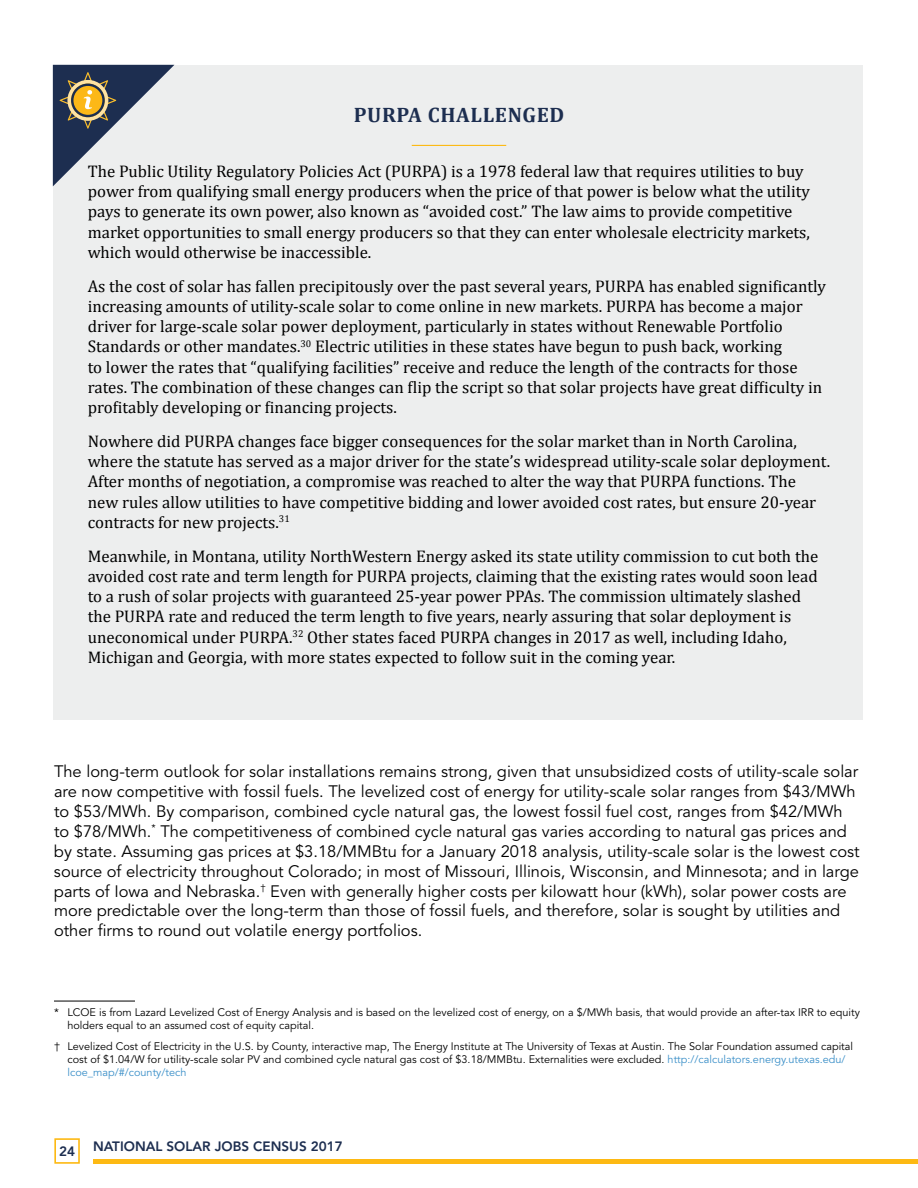
<style>
.page{position:relative;width:918px;height:1188px;background:#fff}
.page>*{position:absolute;margin:0;border:0;box-sizing:border-box;transform-origin:0 0}
.t1{font:700 21px "Cambria";letter-spacing:.03em;color:#1d2e50}
.t2{font:16.8px/20.2px "Cambria";color:#000}
.t3{font:16.5px/20px "Avenir";color:#000}
.t4{font:800 13.5px "Avenir";color:#1d2e50}
.t5{font:10.8px/13.2px "Avenir";color:#000}
.s1{color:#3a8fc8}
</style>
<div class="page">
<div style="left:54px;top:1138px;width:26px;height:26px;border:2px solid #fdb913"></div>
<div style="left:93px;top:1159px;width:825px;height:5px;background:#fdb913"></div>
<hr style="left:54px;top:1001px;width:81px;height:1px;background:#000">
<div style="left:53px;top:65px;width:810px;height:654px;background:#edeeee"></div>
<svg style="left:53px;top:65px;width:121px;height:121px"></svg>
<hr style="left:412px;top:145px;width:94px;height:1px;background:#fdb913">
<p class="t1" style="left:354px;top:107px;width:212px">PURPA CHALLENGED</p>
<p class="t2" style="left:88px;top:162px;width:724px">The Public Utility Regulatory Policies Act (PURPA) is a 1978 federal law that requires utilities to buy power from qualifying small energy producers when the price of that power is below what the utility pays to generate its own power, also known as “avoided cost.” The law aims to provide competitive market opportunities to small energy producers so that they can enter wholesale electricity markets, which would otherwise be inaccessible.</p>
<p class="t2" style="left:88px;top:276px;width:740px">As the cost of solar has fallen precipitously over the past several years, PURPA has enabled significantly increasing amounts of utility-scale solar to come online in new markets. PURPA has become a major driver for large-scale solar power deployment, particularly in states without Renewable Portfolio Standards or other mandates.<sup>30</sup> Electric utilities in these states have begun to push back, working<br>to lower the rates that “qualifying facilities” receive and reduce the length of the contracts for those rates. The combination of these changes can flip the script so that solar projects have great difficulty in profitably developing or financing projects.</p>
<p class="t2" style="left:88px;top:432px;width:744px">Nowhere did PURPA changes face bigger consequences for the solar market than in North Carolina, where the statute has served as a major driver for the state’s widespread utility-scale solar deployment.<br>After months of negotiation, a compromise was reached to alter the way that PURPA functions. The new rules allow utilities to have competitive bidding and lower avoided cost rates, but ensure 20-year contracts for new projects.<sup>31</sup></p>
<p class="t2" style="left:88px;top:547px;width:732px">Meanwhile, in Montana, utility NorthWestern Energy asked its state utility commission to cut both the avoided cost rate and term length for PURPA projects, claiming that the existing rates would soon lead to a rush of solar projects with guaranteed 25-year power PPAs. The commission ultimately slashed the PURPA rate and reduced the term length to five years, nearly assuring that solar deployment is uneconomical under PURPA.<sup>32</sup> Other states faced PURPA changes in 2017 as well, including Idaho, Michigan and Georgia, with more states expected to follow suit in the coming year.</p>
<p class="t3" style="left:54px;top:763px;width:807px">The long-term outlook for solar installations remains strong, given that unsubsidized costs of utility-scale solar are now competitive with fossil fuels. The levelized cost of energy for utility-scale solar ranges from $43/MWh to $53/MWh. By comparison, combined cycle natural gas, the lowest fossil fuel cost, ranges from $42/MWh to $78/MWh.<sup>*</sup> The competitiveness of combined cycle natural gas varies according to natural gas prices and by state. Assuming gas prices at $3.18/MMBtu for a January 2018 analysis, utility-scale solar is the lowest cost source of electricity throughout Colorado; in most of Missouri, Illinois, Wisconsin, and Minnesota; and in large parts of Iowa and Nebraska.<sup>†</sup> Even with generally higher costs per kilowatt hour (kWh), solar power costs are more predictable over the long-term than those of fossil fuels, and therefore, solar is sought by utilities and other firms to round out volatile energy portfolios.</p>
<p class="t5" style="left:67px;top:1007px;width:794px;text-indent:-13px">* LCOE is from Lazard Levelized Cost of Energy Analysis and is based on the levelized cost of energy, on a $/MWh basis, that would provide an after-tax IRR to equity holders equal to an assumed cost of equity capital.</p>
<p class="t5" style="left:67px;top:1040px;width:787px;text-indent:-13px">† Levelized Cost of Electricity in the U.S. by County, interactive map, The Energy Institute at The University of Texas at Austin. The Solar Foundation assumed capital cost of $1.04/W for utility-scale solar PV and combined cycle natural gas cost of $3.18/MMBtu. Externalities were excluded. <span class="s1">http://calculators.energy.utexas.edu/ lcoe_map/#/county/tech</span></p>
<p class="t4" style="left:59px;top:1146px;width:17px">24</p>
<p class="t4" style="left:93px;top:1141px;width:251px">NATIONAL SOLAR JOBS CENSUS 2017</p>
</div>
